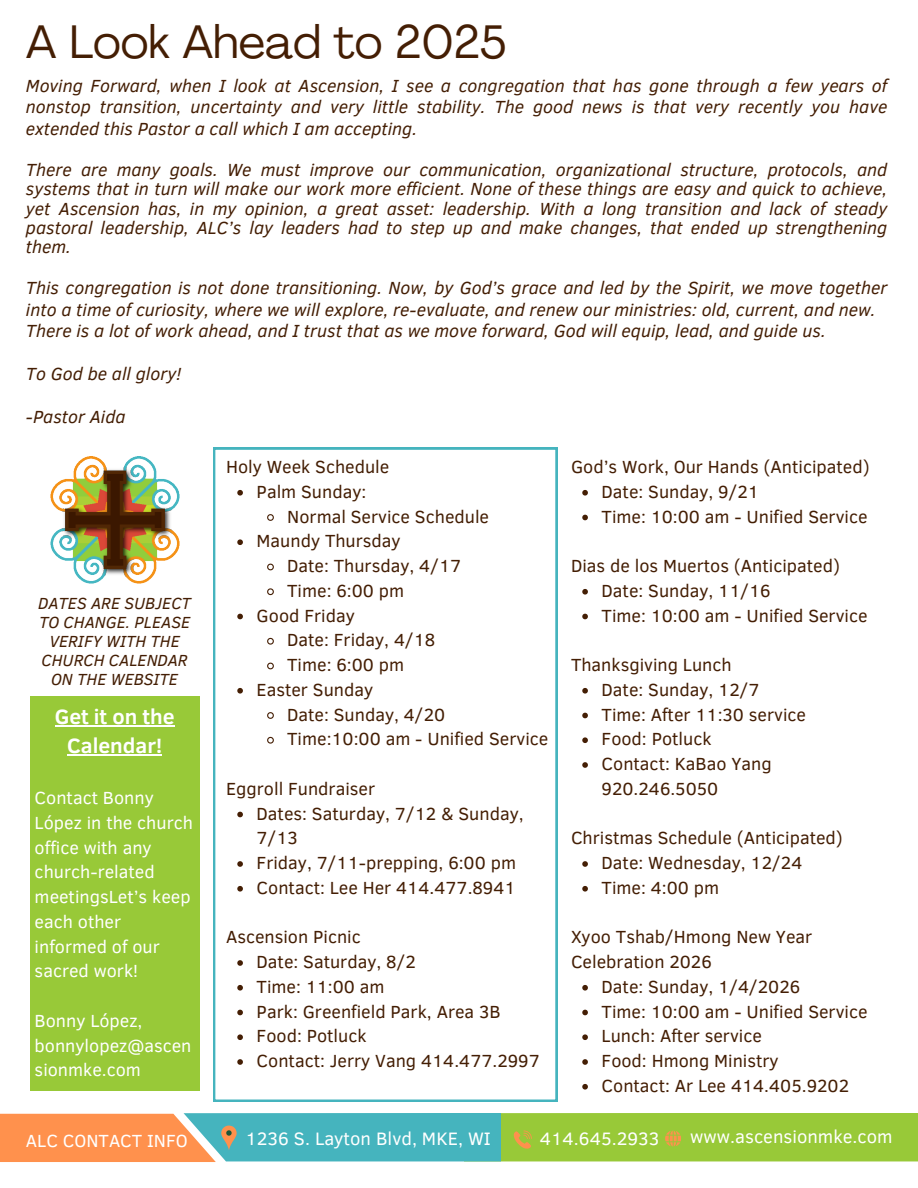
<style>
.page{position:relative;width:918px;height:1188px;background:#fff}
.page>*{position:absolute;margin:0;border:0;box-sizing:border-box;transform-origin:0 0}
.t1{font:46.35px "Agrandir";color:#441e04}
.t2{font:700 21.3px/29.2px "Clear Sans";color:#fff;text-align:center}
.t3{font:18.45px "Clear Sans";color:#fff}
.t4{font:italic 18px/21.3px "Clear Sans";color:#441e04;text-align:justify}
.t5{font:18px/24.8px "Clear Sans";color:#441e04}
.t6{font:18px/24.8px "Clear Sans";color:#fff}
.t7{font:italic 16.5px/19.2px "Clear Sans";color:#441e04;text-align:center}
</style>
<div class="page">
<svg style="left:0;top:1113px;width:918px;height:49px;background:#96b76b"></svg>
<svg style="left:213px;top:448px;width:344px;height:654px"></svg>
<div style="left:30px;top:696px;width:169px;height:394px;background:#98c938"></div>
<hr style="left:55px;top:725px;width:120px;height:1px;background:#fff">
<hr style="left:67px;top:755px;width:95px;height:1px;background:#fff">
<img style="left:51px;top:457px;width:128px;height:127px">
<svg style="left:237px;top:490px;width:6px;height:6px"></svg>
<svg style="left:266px;top:513px;width:9px;height:9px"></svg>
<svg style="left:237px;top:539px;width:6px;height:6px"></svg>
<svg style="left:266px;top:563px;width:9px;height:8px"></svg>
<svg style="left:266px;top:588px;width:9px;height:8px"></svg>
<svg style="left:237px;top:614px;width:6px;height:5px"></svg>
<svg style="left:266px;top:637px;width:9px;height:8px"></svg>
<svg style="left:266px;top:662px;width:9px;height:8px"></svg>
<svg style="left:237px;top:688px;width:6px;height:6px"></svg>
<svg style="left:266px;top:711px;width:9px;height:9px"></svg>
<svg style="left:266px;top:736px;width:9px;height:8px"></svg>
<svg style="left:237px;top:812px;width:6px;height:5px"></svg>
<svg style="left:237px;top:861px;width:6px;height:6px"></svg>
<svg style="left:237px;top:886px;width:6px;height:6px"></svg>
<svg style="left:237px;top:960px;width:6px;height:6px"></svg>
<svg style="left:237px;top:985px;width:6px;height:6px"></svg>
<svg style="left:237px;top:1010px;width:6px;height:5px"></svg>
<svg style="left:237px;top:1034px;width:6px;height:6px"></svg>
<svg style="left:237px;top:1059px;width:6px;height:6px"></svg>
<svg style="left:582px;top:490px;width:6px;height:6px"></svg>
<svg style="left:582px;top:515px;width:6px;height:5px"></svg>
<svg style="left:582px;top:589px;width:6px;height:6px"></svg>
<svg style="left:582px;top:614px;width:6px;height:5px"></svg>
<svg style="left:582px;top:688px;width:6px;height:6px"></svg>
<svg style="left:582px;top:713px;width:6px;height:5px"></svg>
<svg style="left:582px;top:737px;width:6px;height:6px"></svg>
<svg style="left:582px;top:762px;width:6px;height:6px"></svg>
<svg style="left:582px;top:861px;width:6px;height:6px"></svg>
<svg style="left:582px;top:886px;width:6px;height:6px"></svg>
<svg style="left:582px;top:985px;width:6px;height:6px"></svg>
<svg style="left:582px;top:1010px;width:6px;height:5px"></svg>
<svg style="left:582px;top:1034px;width:6px;height:6px"></svg>
<svg style="left:582px;top:1059px;width:6px;height:6px"></svg>
<svg style="left:582px;top:1084px;width:6px;height:6px"></svg>
<p class="t1" style="left:26px;top:23px;width:482px">A Look Ahead to 2025</p>
<h4 class="t4" style="left:26px;top:74px;width:863px">Moving Forward, when I look at Ascension, I see a congregation that has gone through a few years of nonstop transition, uncertainty and very little stability. The good news is that very recently you have extended this Pastor a call which I am accepting.</h4>
<h4 class="t4" style="left:26px;top:159px;width:863px;line-height:19.2px">There are many goals. We must improve our communication, organizational structure, protocols, and systems that in turn will make our work more efficient. None of these things are easy and quick to achieve, yet Ascension has, in my opinion, a great asset: leadership. With a long transition and lack of steady pastoral leadership, ALC’s lay leaders had to step up and make changes, that ended up strengthening them.</h4>
<p class="t4" style="left:26px;top:277px;width:863px;text-align:left">This congregation is not done transitioning. Now, by God’s grace and led by the Spirit, we move together into a time of curiosity, where we will explore, re-evaluate, and renew our ministries: old, current, and new.<br>There is a lot of work ahead, and I trust that as we move forward, God will equip, lead, and guide us.</p>
<h3 class="t4" style="left:26px;top:362px;width:157px">To God be all glory!</h3>
<p class="t4" style="left:26px;top:405px;width:101px">-Pastor Aida</p>
<h2 class="t7" style="left:38px;top:592px;width:154px">DATES ARE SUBJECT<br>TO CHANGE. PLEASE<br>VERIFY WITH THE<br>CHURCH CALENDAR<br>ON THE WEBSITE</h2>
<h1 class="t2" style="left:55px;top:701px;width:121px">Get it on the<br>Calendar!</h1>
<h4 class="t6" style="left:35px;top:784px;width:160px">Contact Bonny<br>López in the church office with any church-related meetingsLet’s keep each other informed of our sacred work!</h4>
<h4 class="t6" style="left:35px;top:1007px;width:158px">Bonny López, bonnylopez@ascen sionmke.com</h4>
<h4 class="t5" style="left:226px;top:453px;width:165px">Holy Week Schedule</h4>
<h4 class="t5" style="left:257px;top:478px;width:111px">Palm Sunday:</h4>
<h4 class="t5" style="left:287px;top:503px;width:203px">Normal Service Schedule</h4>
<p class="t5" style="left:257px;top:528px;width:146px">Maundy Thursday</p>
<h4 class="t5" style="left:287px;top:552px;width:176px">Date: Thursday, 4/17</h4>
<p class="t5" style="left:287px;top:577px;width:118px">Time: 6:00 pm</p>
<p class="t5" style="left:257px;top:602px;width:100px">Good Friday</p>
<p class="t5" style="left:287px;top:627px;width:150px">Date: Friday, 4/18</p>
<p class="t5" style="left:287px;top:651px;width:118px">Time: 6:00 pm</p>
<p class="t5" style="left:257px;top:676px;width:118px">Easter Sunday</p>
<p class="t5" style="left:287px;top:701px;width:159px">Date: Sunday, 4/20</p>
<p class="t5" style="left:287px;top:726px;width:263px">Time:10:00 am - Unified Service</p>
<p class="t5" style="left:226px;top:775px;width:151px">Eggroll Fundraiser</p>
<p class="t5" style="left:257px;top:800px;width:269px">Dates: Saturday, 7/12 &amp; Sunday,<br>7/13</p>
<p class="t5" style="left:257px;top:849px;width:261px">Friday, 7/11-prepping, 6:00 pm</p>
<p class="t5" style="left:257px;top:874px;width:261px">Contact: Lee Her 414.477.8941</p>
<h4 class="t5" style="left:226px;top:924px;width:136px">Ascension Picnic</h4>
<p class="t5" style="left:257px;top:948px;width:161px">Date: Saturday, 8/2</p>
<p class="t5" style="left:257px;top:973px;width:129px">Time: 11:00 am</p>
<p class="t5" style="left:257px;top:998px;width:246px">Park: Greenfield Park, Area 3B</p>
<h4 class="t5" style="left:257px;top:1023px;width:112px">Food: Potluck</h4>
<p class="t5" style="left:257px;top:1047px;width:285px">Contact: Jerry Vang 414.477.2997</p>
<h4 class="t5" style="left:571px;top:453px;width:300px">God’s Work, Our Hands (Anticipated)</h4>
<p class="t5" style="left:602px;top:478px;width:159px">Date: Sunday, 9/21</p>
<p class="t5" style="left:602px;top:503px;width:267px">Time: 10:00 am - Unified Service</p>
<h4 class="t5" style="left:571px;top:552px;width:271px">Dias de los Muertos (Anticipated)</h4>
<p class="t5" style="left:602px;top:577px;width:171px">Date: Sunday, 11/16</p>
<p class="t5" style="left:602px;top:602px;width:267px">Time: 10:00 am - Unified Service</p>
<h4 class="t5" style="left:571px;top:651px;width:162px">Thanksgiving Lunch</h4>
<p class="t5" style="left:602px;top:676px;width:159px">Date: Sunday, 12/7</p>
<p class="t5" style="left:602px;top:701px;width:206px">Time: After 11:30 service</p>
<p class="t5" style="left:602px;top:726px;width:112px">Food: Potluck</p>
<p class="t5" style="left:602px;top:750px;width:172px">Contact: KaBao Yang<br>920.246.5050</p>
<h4 class="t5" style="left:571px;top:825px;width:273px">Christmas Schedule (Anticipated)</h4>
<p class="t5" style="left:602px;top:849px;width:202px">Date: Wednesday, 12/24</p>
<p class="t5" style="left:602px;top:874px;width:119px">Time: 4:00 pm</p>
<h4 class="t5" style="left:571px;top:924px;width:243px">Xyoo Tshab/Hmong New Year<br>Celebration 2026</h4>
<p class="t5" style="left:602px;top:973px;width:200px">Date: Sunday, 1/4/2026</p>
<p class="t5" style="left:602px;top:998px;width:267px">Time: 10:00 am - Unified Service</p>
<p class="t5" style="left:602px;top:1023px;width:162px">Lunch: After service</p>
<p class="t5" style="left:602px;top:1047px;width:179px">Food: Hmong Ministry</p>
<p class="t5" style="left:602px;top:1072px;width:249px">Contact: Ar Lee 414.405.9202</p>
<p class="t6" style="left:26px;top:1127px;width:163px">ALC CONTACT INFO</p>
<p class="t3" style="left:245px;top:1125px;width:247px">1236 S. Layton Blvd, MKE, WI</p>
<p class="t3" style="left:540px;top:1125px;width:121px">414.645.2933</p>
<p class="t3" style="left:690px;top:1124px;width:204px">www.ascensionmke.com</p>
</div>
